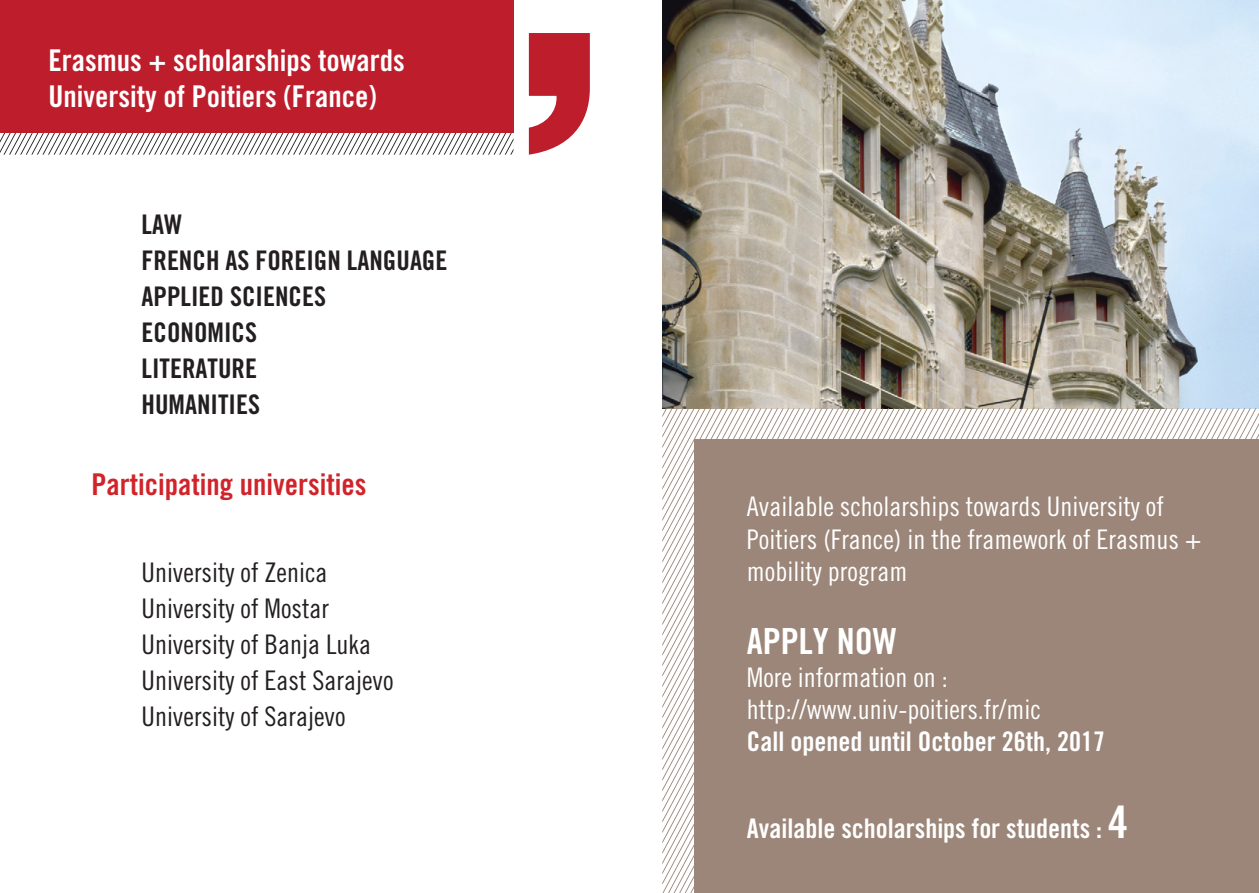
<style>
.page{position:relative;width:1259px;height:893px;background:#fff}
.page>*{position:absolute;margin:0;border:0;box-sizing:border-box;transform-origin:0 0}
.t1{font:36px "Trade Gothic Bold Cond Twenty";color:#fff}
.t2{font:30px/36px "Trade Gothic Bold Cond Twenty";color:#fff}
.t3{font:30px "Trade Gothic Bold Cond Twenty";color:#d1232a}
.t4{font:27px/32.4px "Trade Gothic Cond Eighteen";color:#fff}
.t5{font:27px/36px "Trade Gothic Cond Eighteen";color:#231f20}
.t6{font:27px/36px "Trade Gothic Bold Cond Twenty";color:#231f20}
.t7{font:27px "Trade Gothic Bold Cond Twenty";color:#fff}
.s1{font-size:45px}
</style>
<div class="page">
<img style="left:662px;top:0;width:597px;height:408px">
<svg style="left:0;top:132px;width:513px;height:23px"></svg>
<svg style="left:662px;top:408px;width:106px;height:485px"></svg>
<svg style="left:768px;top:408px;width:117px;height:32px"></svg>
<svg style="left:885px;top:408px;width:371px;height:32px"></svg>
<svg style="left:1002px;top:413px;width:257px;height:27px"></svg>
<div style="left:0;top:0;width:513px;height:132px;background:#be1d2c"></div>
<div style="left:694px;top:440px;width:565px;height:453px;background:#9b8679"></div>
<svg style="left:529px;top:33px;width:61px;height:122px"></svg>
<p class="t2" style="left:49px;top:42px;width:358px">Erasmus + scholarships towards<br>University of Poitiers (France)</p>
<p class="t6" style="left:141px;top:206px;width:307px">LAW<br>FRENCH AS FOREIGN LANGUAGE<br>APPLIED SCIENCES<br>ECONOMICS<br>LITERATURE<br>HUMANITIES</p>
<p class="t3" style="left:92px;top:467px;width:276px">Participating universities</p>
<p class="t5" style="left:141px;top:554px;width:253px">University of Zenica<br>University of Mostar<br>University of Banja Luka<br>University of East Sarajevo<br>University of Sarajevo</p>
<p class="t4" style="left:747px;top:490px;width:456px">Available scholarships towards University of<br>Poitiers (France) in the framework of Erasmus + mobility program</p>
<h1 class="t1" style="left:747px;top:619px;width:151px">APPLY NOW</h1>
<p class="t4" style="left:747px;top:660px;width:296px">More information on : http://www.univ-poitiers.fr/mic</p>
<p class="t7" style="left:747px;top:725px;width:360px">Call opened until October 26th, 2017</p>
<p class="t7" style="left:747px;top:812px;width:383px">Available scholarships for students : <span class="s1">4</span></p>
</div>
